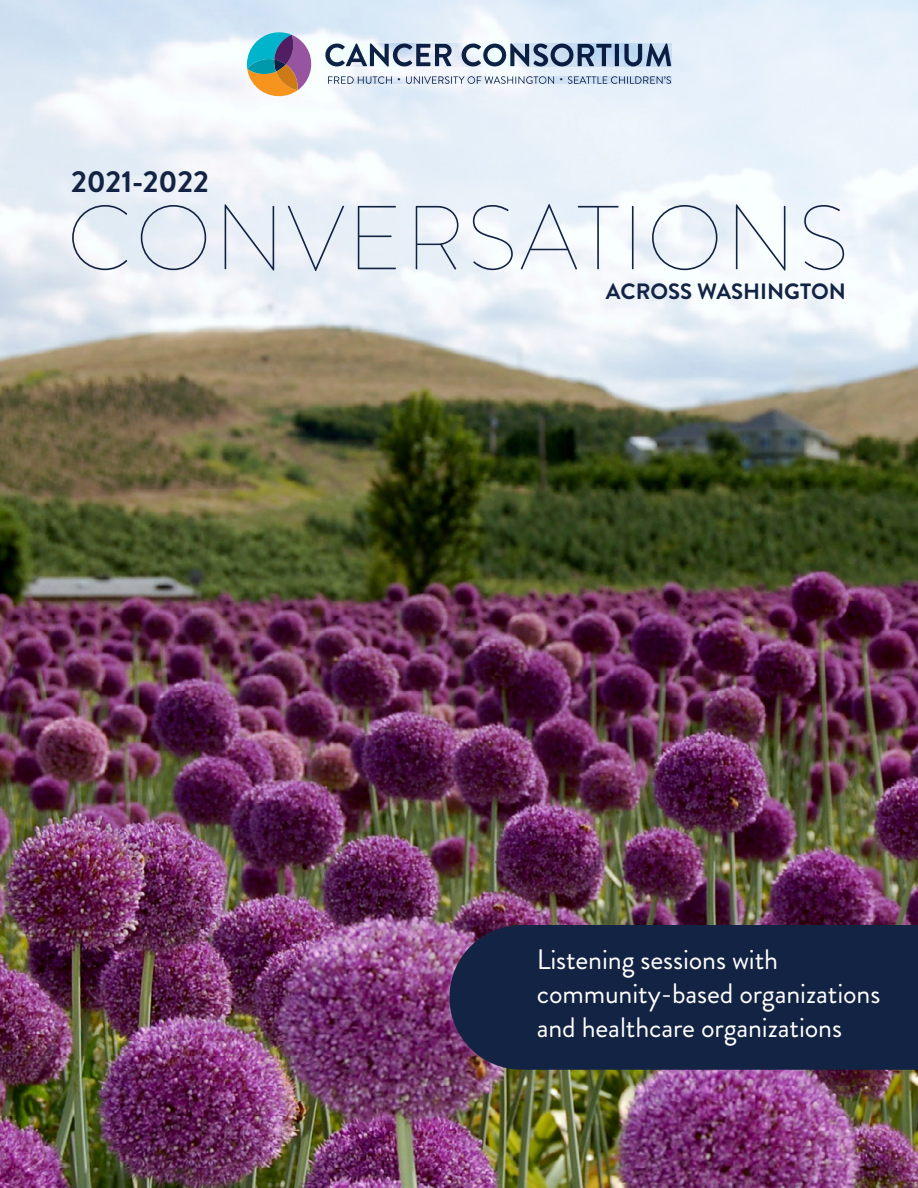
<style>
.page{position:relative;width:918px;height:1188px;background:#fff}
.page>*{position:absolute;margin:0;border:0;box-sizing:border-box;transform-origin:0 0}
.t1{font:100 90.6px "Brandon Grotesque";letter-spacing:.03em;color:#132343}
.t2{font:700 30.45px "Brandon Grotesque";color:#132343}
.t3{font:28.2px/33.8px "Brandon Grotesque";letter-spacing:-.005em;color:#fff}
.t4{font:700 22.2px "Brandon Grotesque";color:#132343}
.t5{font:900 7.8px "Brandon Grotesque";color:#0f2345}
</style>
<div class="page">
<img style="left:0;top:0;width:918px;height:1188px">
<div style="left:449px;top:925px;width:469px;height:145px;background:#132343"></div>
<svg style="left:325px;top:44px;width:127px;height:22px"></svg>
<svg style="left:462px;top:44px;width:149px;height:22px;background:#7e90a7"></svg>
<hr style="left:615px;top:44px;width:4px;height:22px;background:#0f2345">
<svg style="left:624px;top:44px;width:47px;height:22px"></svg>
<svg style="left:328px;top:76px;width:64px;height:8px"></svg>
<svg style="left:406px;top:76px;width:148px;height:8px"></svg>
<svg style="left:568px;top:76px;width:103px;height:8px"></svg>
<svg style="left:245px;top:32px;width:69px;height:68px"></svg>
<p class="t5" style="left:397px;top:73px;width:5px">•</p>
<p class="t5" style="left:560px;top:73px;width:5px">•</p>
<p class="t2" style="left:71px;top:160px;width:139px">2021-2022</p>
<h1 class="t1" style="left:67px;top:176px;width:784px">CONVERSATIONS</h1>
<p class="t4" style="left:606px;top:276px;width:241px">ACROSS WASHINGTON</p>
<p class="t3" style="left:537px;top:943px;width:345px">Listening sessions with community-based organizations and healthcare organizations</p>
</div>
